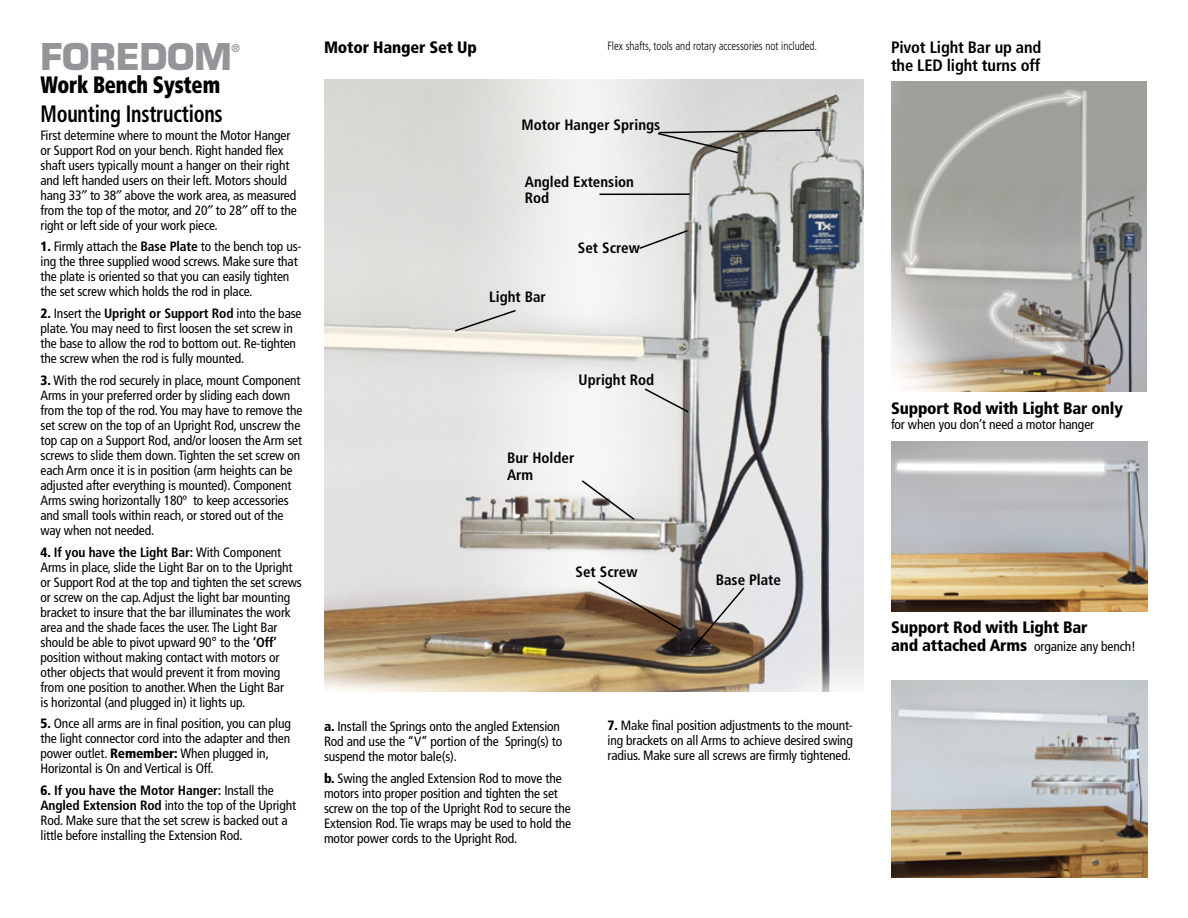
<style>
.page{position:relative;width:1188px;height:918px;background:#fff}
.page>*{position:absolute;margin:0;border:0;box-sizing:border-box;transform-origin:0 0}
.t1{font:700 36px "Eurostile";letter-spacing:-.01em;color:#939598}
.t2{font:700 condensed 23.7px "Frutiger LT Std";letter-spacing:-.01em;color:#000;scale:.85 1}
.t3{font:900 condensed 23.7px "Frutiger LT Std";letter-spacing:-.01em;color:#000;scale:.85 1}
.t4{font:900 condensed 16.5px "Frutiger LT Std";letter-spacing:-.01em;color:#000}
.t5{font:700 condensed 16.5px/18px "Frutiger LT Std";letter-spacing:-.01em;color:#000}
.t6{font:700 condensed 15px/16.5px "Frutiger LT Std";color:#000}
.t7{font:condensed 13.5px/15px "Frutiger LT Std";letter-spacing:-.01em;color:#000}
.t8{font:300 condensed 12px "Frutiger LT Std";color:#000;scale:.91 1}
.t9{font:700 10.5px "Eurostile";color:#939598}
.s1{font-weight:900}
.s2{font-weight:700}
.s3{font-family:"Helvetica"}
.s4{font-weight:900;font-size:16.5px}
</style>
<div class="page">
<img style="left:324px;top:80px;width:539px;height:612px">
<svg style="left:638px;top:229px;width:51px;height:21px"></svg>
<hr style="left:599px;top:193px;width:91px;height:2px;background:#000">
<svg style="left:453px;top:309px;width:64px;height:24px"></svg>
<svg style="left:643px;top:387px;width:47px;height:27px"></svg>
<svg style="left:580px;top:479px;width:56px;height:43px"></svg>
<svg style="left:596px;top:580px;width:150px;height:72px"></svg>
<svg style="left:656px;top:129px;width:166px;height:25px"></svg>
<img style="left:891px;top:81px;width:255px;height:310px">
<img style="left:891px;top:441px;width:257px;height:170px">
<img style="left:891px;top:681px;width:257px;height:196px">
<h1 class="t1" style="left:40px;top:35px;width:193px">FOREDOM</h1>
<p class="t9" style="left:232px;top:42px;width:10px">®</p>
<h2 class="t3" style="left:40px;top:70px;width:213px">Work Bench System</h2>
<h2 class="t2" style="left:40px;top:100px;width:216px">Mounting Instructions</h2>
<p class="t7" style="left:40px;top:127px;width:258px">First determine where to mount the Motor Hanger or Support Rod on your bench. Right handed flex shaft users typically mount a hanger on their right and left handed users on their left. Motors should hang 33 to 38 above the work area, as measured from the top of the motor, and 20 to 28 off to the right or left side of your work piece.</p>
<p class="t7" style="left:40px;top:239px;width:263px"><span class="s1">1.</span> Firmly attach the <span class="s2">Base Plate</span> to the bench top us&shy;ing the three supplied wood screws. Make sure that the plate is oriented so that you can easily tighten the set screw which holds the rod in place.</p>
<p class="t7" style="left:40px;top:306px;width:263px"><span class="s1">2.</span> Insert the <span class="s2">Upright or Support Rod</span> into the base plate. You may need to first loosen the set screw in the base to allow the rod to bottom out. Re-tighten the screw when the rod is fully mounted.</p>
<p class="t7" style="left:40px;top:373px;width:263px"><span class="s1">3.</span> With the rod securely in place, mount Component Arms in your preferred order by sliding each down from the top of the rod. You may have to remove the set screw on the top of an Upright Rod, unscrew the top cap on a Support Rod, and/or loosen the Arm set screws to slide them down. Tighten the set screw on each Arm once it is in position (arm heights can be adjusted after everything is mounted). Component Arms swing horizontally 180º to keep accessories and small tools within reach, or stored out of the way when not needed.</p>
<p class="t7" style="left:40px;top:544px;width:263px"><span class="s1">4.</span> <span class="s2">If you have the Light Bar:</span> With Component Arms in place, slide the Light Bar on to the Upright or Support Rod at the top and tighten the set screws or screw on the cap. Adjust the light bar mounting bracket to insure that the bar illuminates the work area and the shade faces the user. The Light Bar should be able to pivot upward 90<span class="s3">°</span> to the <span class="s2">‘Off’ </span>position without making contact with motors or other objects that would prevent it from moving from one position to another. When the Light Bar<br>is horizontal (and plugged in) it lights up.</p>
<p class="t7" style="left:40px;top:716px;width:252px"><span class="s1">5.</span> Once all arms are in final position, you can plug the light connector cord into the adapter and then power outlet. <span class="s1">Remember:</span> When plugged in, Horizontal is On and Vertical is Off.</p>
<p class="t7" style="left:40px;top:783px;width:257px"><span class="s1">6.</span> <span class="s2">If you have the Motor Hanger:</span> Install the <span class="s2">Angled Extension Rod</span> into the top of the Upright Rod. Make sure that the set screw is backed out a little before installing the Extension Rod.</p>
<p class="t4" style="left:324px;top:37px;width:154px">Motor Hanger Set Up</p>
<p class="t8" style="left:608px;top:39px;width:232px">Flex shafts, tools and rotary accessories not included.</p>
<p class="t6" style="left:522px;top:117px;width:140px">Motor Hanger Springs</p>
<p class="t6" style="left:525px;top:173px;width:111px">Angled Extension<br>Rod</p>
<p class="t6" style="left:578px;top:239px;width:63px">Set Screw</p>
<p class="t6" style="left:489px;top:288px;width:58px">Light Bar</p>
<p class="t6" style="left:579px;top:371px;width:77px">Upright Rod</p>
<p class="t6" style="left:507px;top:450px;width:69px">Bur Holder<br>Arm</p>
<p class="t6" style="left:576px;top:564px;width:63px">Set Screw</p>
<p class="t6" style="left:716px;top:572px;width:67px">Base Plate</p>
<p class="t7" style="left:324px;top:719px;width:240px"><span class="s1">a.</span> Install the Springs onto the angled Extension<br>Rod and use the “V” portion of the Spring(s) to suspend the motor bale(s).</p>
<p class="t7" style="left:324px;top:771px;width:249px"><span class="s1">b.</span> Swing the angled Extension Rod to move the motors into proper position and tighten the set screw on the top of the Upright Rod to secure the Extension Rod. Tie wraps may be used to hold the motor power cords to the Upright Rod.</p>
<p class="t7" style="left:608px;top:718px;width:247px;text-align:justify"><span class="s1">7.</span> Make final position adjustments to the mount&shy;ing brackets on all Arms to achieve desired swing radius. Make sure all screws are firmly tightened.</p>
<p class="t5" style="left:891px;top:38px;width:152px">Pivot Light Bar up and the LED light turns off</p>
<p class="t4" style="left:891px;top:398px;width:233px">Support Rod with Light Bar only</p>
<p class="t7" style="left:891px;top:417px;width:205px">for when you don’t need a motor hanger</p>
<p class="t4" style="left:891px;top:618px;width:198px">Support Rod with Light Bar</p>
<p class="t7" style="left:891px;top:639px;width:246px"><span class="s4">and attached Arms</span> organize any bench!</p>
</div>
